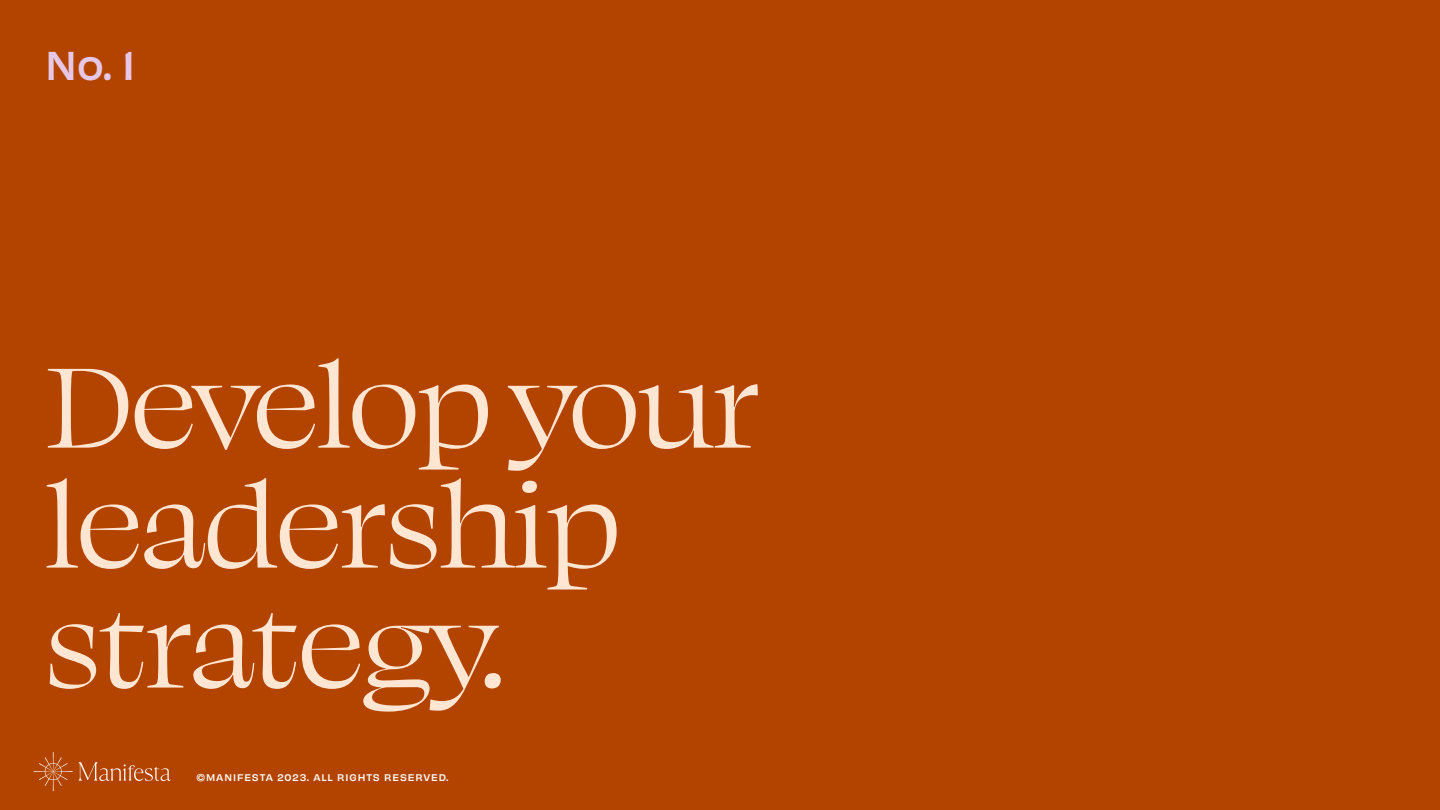
<style>
.page{position:relative;width:1440px;height:810px;background:#b34400}
.page>*{position:absolute;margin:0;border:0;box-sizing:border-box;transform-origin:0 0}
.t1{font:131.25px/119.9px "Swear Display";letter-spacing:-.02em;color:#ffe6d2}
.t2{font:500 37.5px "Obviously";color:#e6c8e6}
.t3{font:500 9px "Obviously";letter-spacing:.1em;color:#fff}
</style>
<div class="page">
<svg style="left:34px;top:752px;width:137px;height:39px"></svg>
<h2 class="t2" style="left:45px;top:36px;width:91px">No. 1</h2>
<h1 class="t1" style="left:45px;top:340px;width:717px">Develop your leadership strategy.</h1>
<p class="t3" style="left:196px;top:771px;width:253px">©MANIFESTA 2023. ALL RIGHTS RESERVED.</p>
</div>
